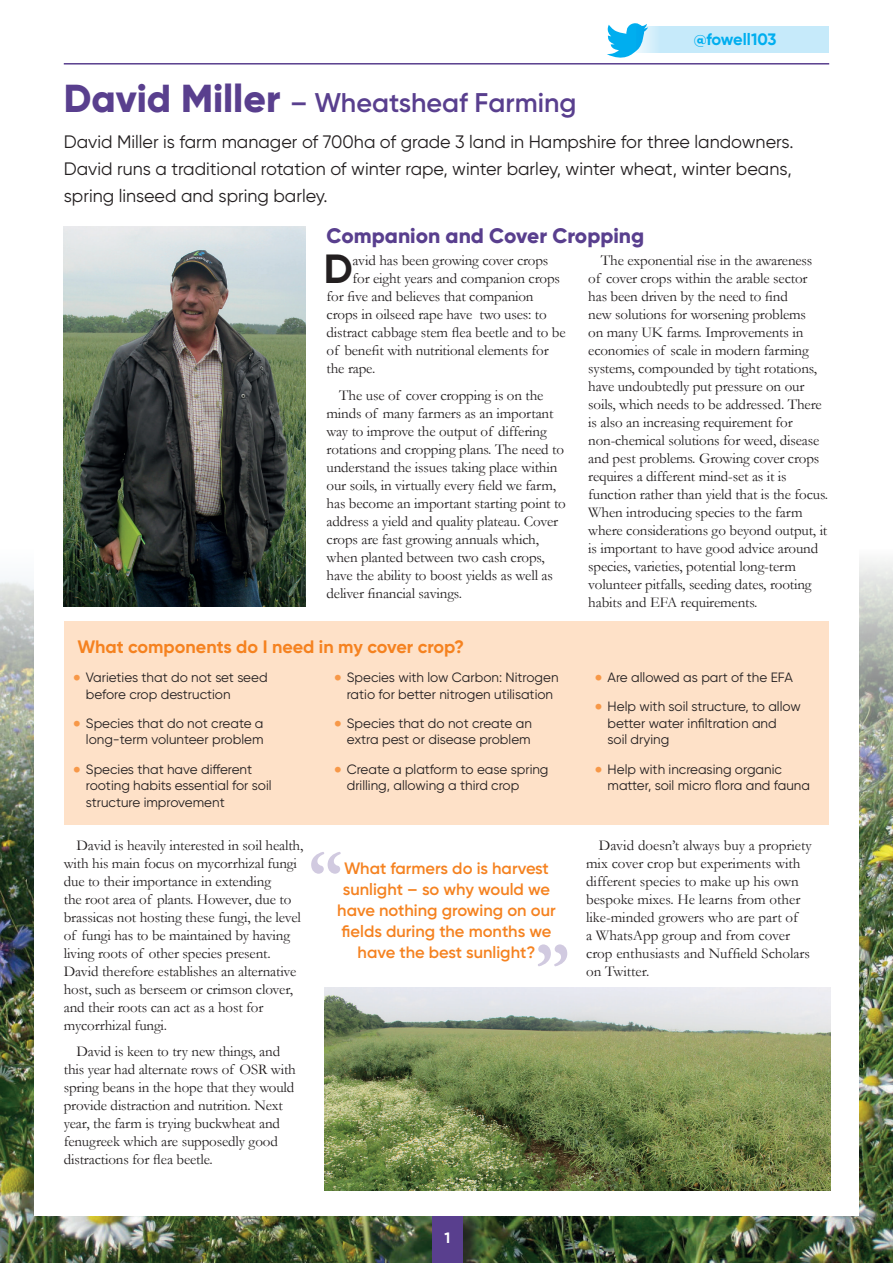
<style>
.page{position:relative;width:893px;height:1263px;background:#fff}
.page>*{position:absolute;margin:0;border:0;box-sizing:border-box;transform-origin:0 0}
.t1{font:700 40.65px "Gilroy";color:#231f20}
.t2{font:600 27px "Gilroy";color:#593f8e}
.t3{font:800 21px "Gilroy";color:#593f8e}
.t4{font:18px/27px "Gilroy";color:#231f20;text-align:justify}
.t5{font:700 18px "Gilroy";color:#f58220}
.t6{font:600 16.5px/21px "Gilroy";color:#f58220;text-align:center}
.t7{font:700 16.5px "Gilroy";letter-spacing:-.01em;color:#00aeef}
.t8{font:15px/18px "Garamond";letter-spacing:-.01em;color:#231f20}
.t9{font:700 15px "Gilroy";color:#fff}
.t10{font:13.5px/16.5px "Gilroy";color:#231f20}
.s1{font-weight:800;font-size:39px}
.s2{font-weight:700;font-size:21px;color:#f79848}
</style>
<div class="page">
<img style="left:0;top:560px;width:893px;height:703px">
<div style="left:434px;top:1212px;width:48px;height:51px;background:#231f20;opacity:.75"></div>
<div style="left:432px;top:1209px;width:31px;height:54px;background:#593f8e"></div>
<hr style="left:64px;top:63px;width:765px;height:2px;background:#593f8e">
<div style="left:34px;top:102px;width:825px;height:1114px;background:#fff"></div>
<img style="left:64px;top:227px;width:241px;height:380px">
<img style="left:325px;top:988px;width:506px;height:203px">
<div style="left:636px;top:27px;width:193px;height:26px;background:#c6eafa"></div>
<svg style="left:607px;top:23px;width:41px;height:35px"></svg>
<div style="left:65px;top:621px;width:764px;height:203px;background:#fee1c8"></div>
<svg style="left:538px;top:944px;width:29px;height:22px"></svg>
<svg style="left:311px;top:852px;width:30px;height:22px"></svg>
<p class="t7" style="left:694px;top:29px;width:84px">@fowell103</p>
<h2 class="t2" style="left:64px;top:86px;width:514px"><span class="s1">David Miller</span> – Wheatsheaf Farming</h2>
<p class="t4" style="left:64px;top:128px;width:731px">David Miller is farm manager of 700ha of grade 3 land in Hampshire for three landowners.<br>David runs a traditional rotation of winter rape, winter barley, winter wheat, winter beans, spring linseed and spring barley.</p>
<h3 class="t3" style="left:327px;top:222px;width:319px">Companion and Cover Cropping</h3>
<h1 class="t1" style="left:324px;top:244px;width:31px">D</h1>
<p class="t8" style="left:353px;top:251px;width:197px">avid has been growing cover crops</p>
<p class="t8" style="left:588px;top:251px;width:241px;text-indent:13px">The exponential rise in the awareness of cover crops within the arable sector has been driven by the need to find<br>new solutions for worsening problems<br>on many UK farms. Improvements in economies of scale in modern farming systems, compounded by tight rotations, have undoubtedly put pressure on our soils, which needs to be addressed. There is also an increasing requirement for non-chemical solutions for weed, disease and pest problems. Growing cover crops requires a different mind-set as it is function rather than yield that is the focus.<br>When introducing species to the farm where considerations go beyond output, it is important to have good advice around species, varieties, potential long-term volunteer pitfalls, seeding dates, rooting habits and EFA requirements.</p>
<p class="t8" style="left:353px;top:269px;width:209px">for eight years and companion crops</p>
<p class="t8" style="left:327px;top:287px;width:209px">for five and believes that companion</p>
<p class="t8" style="left:327px;top:305px;width:222px">crops in oilseed rape have two uses: to</p>
<p class="t8" style="left:327px;top:323px;width:240px">distract cabbage stem flea beetle and to be</p>
<p class="t8" style="left:327px;top:341px;width:224px">of benefit with nutritional elements for</p>
<p class="t8" style="left:327px;top:359px;width:50px">the rape.</p>
<p class="t8" style="left:327px;top:386px;width:241px;text-indent:13px">The use of cover cropping is on the minds of many farmers as an important way to improve the output of differing rotations and cropping plans. The need to understand the issues taking place within our soils, in virtually every field we farm, has become an important starting point to address a yield and quality plateau. Cover crops are fast growing annuals which, when planted between two cash crops, have the ability to boost yields as well as deliver financial savings.</p>
<p class="t5" style="left:77px;top:635px;width:388px">What components do I need in my cover crop?</p>
<p class="t10" style="left:86px;top:669px;width:183px;text-indent:-13px"><span class="s2">•</span> Varieties that do not set seed before crop destruction</p>
<p class="t10" style="left:73px;top:715px;width:192px;text-align:right"><span class="s2">•</span> Species that do not create a long-term volunteer problem</p>
<p class="t10" style="left:86px;top:760px;width:187px;text-indent:-13px"><span class="s2">•</span> Species that have different rooting habits essential for soil structure improvement</p>
<p class="t10" style="left:334px;top:669px;width:226px;text-align:center"><span class="s2">•</span> Species with low Carbon: Nitrogen ratio for better nitrogen utilisation</p>
<p class="t10" style="left:334px;top:715px;width:199px;text-align:right"><span class="s2">•</span> Species that do not create an extra pest or disease problem</p>
<p class="t10" style="left:347px;top:760px;width:203px;text-indent:-13px"><span class="s2">•</span> Create a platform to ease spring drilling, allowing a third crop</p>
<p class="t8" style="left:64px;top:835px;width:241px;text-indent:13px">David is heavily interested in soil health, with his main focus on mycorrhizal fungi due to their importance in extending<br>the root area of plants. However, due to brassicas not hosting these fungi, the level of fungi has to be maintained by having living roots of other species present.<br>David therefore establishes an alternative host, such as berseem or crimson clover, and their roots can act as a host for mycorrhizal fungi.</p>
<p class="t8" style="left:64px;top:1042px;width:234px;text-indent:13px">David is keen to try new things, and this year had alternate rows of OSR with spring beans in the hope that they would provide distraction and nutrition. Next year, the farm is trying buckwheat and fenugreek which are supposedly good distractions for flea beetle.</p>
<p class="t6" style="left:337px;top:858px;width:220px">What farmers do is harvest sunlight – so why would we have nothing growing on our fields during the months we have the best sunlight?</p>
<p class="t9" style="left:444px;top:1228px;width:7px">1</p>
<p class="t10" style="left:595px;top:669px;width:200px"><span class="s2">•</span> Are allowed as part of the EFA</p>
<p class="t10" style="left:608px;top:698px;width:195px;text-indent:-13px"><span class="s2">•</span> Help with soil structure, to allow better water infiltration and<br>soil drying</p>
<p class="t10" style="left:608px;top:760px;width:204px;text-indent:-13px"><span class="s2">•</span> Help with increasing organic matter, soil micro flora and fauna</p>
<p class="t8" style="left:586px;top:835px;width:227px;text-indent:13px">David doesn’t always buy a propriety mix cover crop but experiments with different species to make up his own bespoke mixes. He learns from other like-minded growers who are part of<br>a WhatsApp group and from cover crop enthusiasts and Nuffield Scholars on Twitter.</p>
</div>
